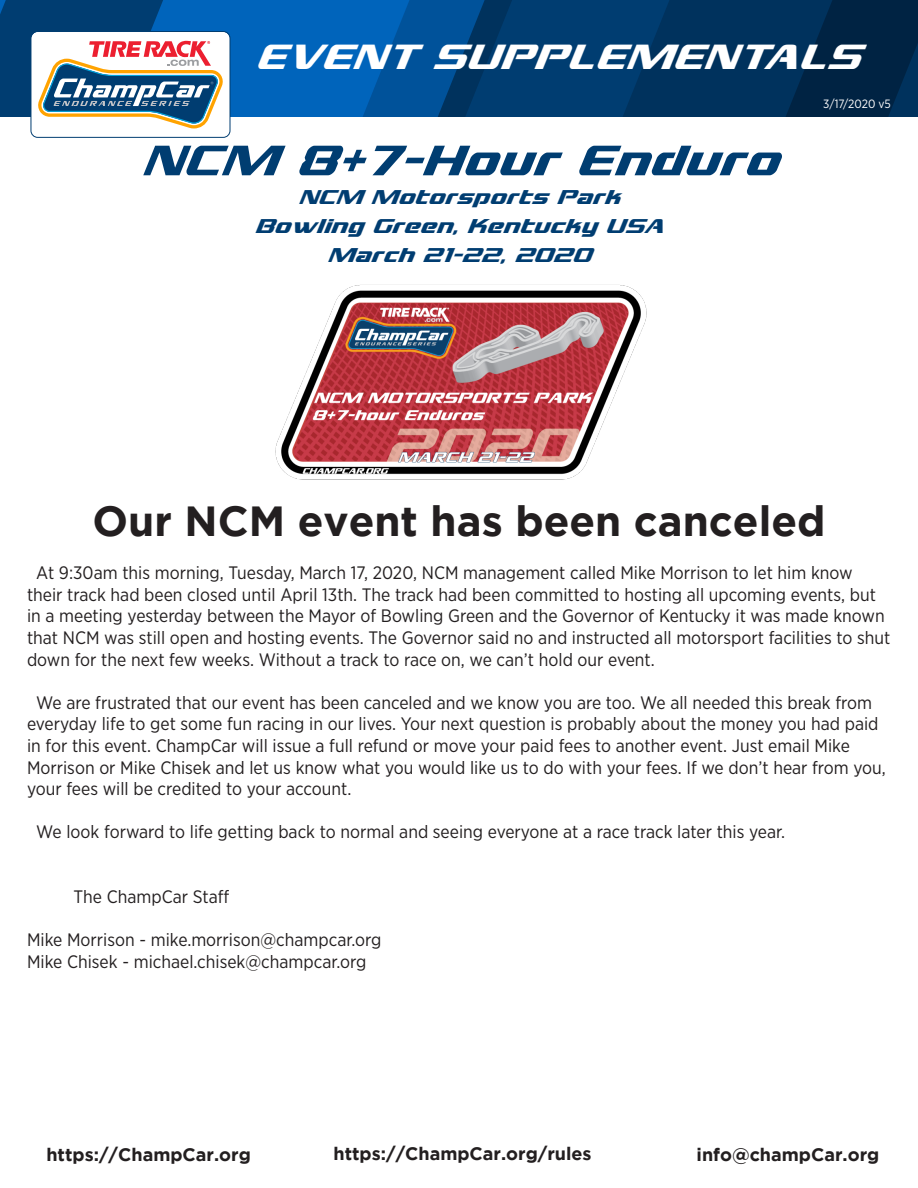
<style>
.page{position:relative;width:918px;height:1188px;background:#fff}
.page>*{position:absolute;margin:0;border:0;box-sizing:border-box;transform-origin:0 0}
.t1{font:italic 51px "Grand National Super";color:#003d71}
.t2{font:700 42px "Gotham";color:#231f20}
.t3{font:italic 42px "Grand National Super";color:#fff}
.t4{font:italic 24px "Grand National Super";color:#003d71}
.t5{font:18px/21.6px "Gotham Narrow";color:#231f20}
.t6{font:700 18px "Gotham";color:#231f20}
.t7{font:12px "Gotham Narrow";color:#fff}
</style>
<div class="page">
<svg style="left:553px;top:0;width:365px;height:117px;background:#00305b"></svg>
<div style="left:525px;top:0;width:28px;height:117px;background:#003d71"></div>
<svg style="left:230px;top:0;width:295px;height:117px;background:#0055a0"></svg>
<svg style="left:0;top:0;width:230px;height:137px"></svg>
<div style="left:31px;top:31px;width:199px;height:107px;border:1px solid #003d71;border-radius:7px"></div>
<img style="left:275px;top:284px;width:372px;height:196px">
<p class="t3" style="left:255px;top:38px;width:606px">EVENT SUPPLEMENTALS</p>
<p class="t1" style="left:141px;top:138px;width:638px">NCM 8+7-Hour Enduro</p>
<p class="t4" style="left:298px;top:186px;width:323px">NCM Motorsports Park</p>
<p class="t4" style="left:254px;top:215px;width:411px">Bowling Green, Kentucky USA</p>
<p class="t4" style="left:327px;top:244px;width:265px">March 21-22, 2020</p>
<p class="t7" style="left:823px;top:96px;width:69px">3/17/2020 v5</p>
<p class="t2" style="left:93px;top:497px;width:734px">Our NCM event has been canceled</p>
<p class="t5" style="left:27px;top:562px;width:865px;text-indent:9px">At 9:30am this morning, Tuesday, March 17, 2020, NCM management called Mike Morrison to let him know their track had been closed until April 13th. The track had been committed to hosting all upcoming events, but in a meeting yesterday between the Mayor of Bowling Green and the Governor of Kentucky it was made known that NCM was still open and hosting events. The Governor said no and instructed all motorsport facilities to shut down for the next few weeks. Without a track to race on, we can’t hold our event.</p>
<p class="t5" style="left:27px;top:691px;width:860px;text-indent:9px">We are frustrated that our event has been canceled and we know you are too. We all needed this break from everyday life to get some fun racing in our lives. Your next question is probably about the money you had paid in for this event. ChampCar will issue a full refund or move your paid fees to another event. Just email Mike Morrison or Mike Chisek and let us know what you would like us to do with your fees. If we don’t hear from you, your fees will be credited to your account.</p>
<p class="t5" style="left:36px;top:821px;width:750px">We look forward to life getting back to normal and seeing everyone at a race track later this year.</p>
<p class="t5" style="left:74px;top:886px;width:157px">The ChampCar Staff</p>
<p class="t5" style="left:27px;top:929px;width:356px">Mike Morrison - mike.morrison@champcar.org</p>
<p class="t5" style="left:27px;top:951px;width:341px">Mike Chisek - michael.chisek@champcar.org</p>
<p class="t6" style="left:46px;top:1144px;width:206px">https://ChampCar.org</p>
<p class="t6" style="left:333px;top:1144px;width:260px">https://ChampCar.org/rules</p>
<p class="t6" style="left:697px;top:1145px;width:184px">info@champCar.org</p>
</div>
